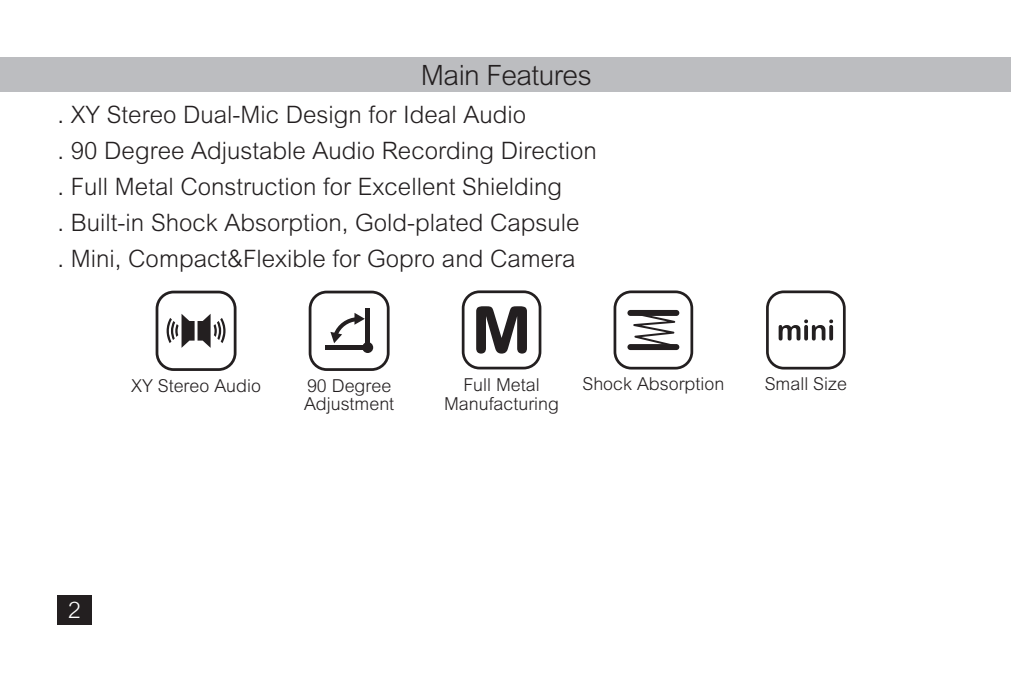
<style>
.page{position:relative;width:1011px;height:682px;background:#fff}
.page>*{position:absolute;margin:0;border:0;box-sizing:border-box;transform-origin:0 0}
.t1{font:300 28px "Arial MT Std";letter-spacing:-.02em;color:#231f20}
.t2{font:300 24px/36px "Arial MT Std";color:#231f20}
.t3{font:300 22.8px "Arial MT Std";color:#fff}
.t4{font:300 18px/18.8px "Arial MT Std";color:#231f20}
</style>
<div class="page">
<div style="left:0;top:57px;width:1010px;height:35px;background:#bcbdc0"></div>
<svg style="left:155px;top:290px;width:81px;height:81px"></svg>
<svg style="left:461px;top:290px;width:80px;height:79px"></svg>
<svg style="left:766px;top:290px;width:79px;height:79px"></svg>
<svg style="left:308px;top:290px;width:81px;height:81px"></svg>
<svg style="left:613px;top:290px;width:80px;height:79px"></svg>
<div style="left:57px;top:594px;width:35px;height:30px;background:#231f20"></div>
<p class="t1" style="left:421px;top:59px;width:172px">Main Features</p>
<p class="t2" style="left:58px;top:97px;width:540px">. XY Stereo Dual-Mic Design for Ideal Audio<br>. 90 Degree Adjustable Audio Recording Direction . Full Metal Construction for Excellent Shielding<br>. Built-in Shock Absorption, Gold-plated Capsule<br>. Mini, Compact&amp;Flexible for Gopro and Camera</p>
<p class="t4" style="left:131px;top:376px;width:131px">XY Stereo Audio</p>
<p class="t4" style="left:582px;top:374px;width:143px">Shock Absorption</p>
<p class="t4" style="left:764px;top:374px;width:84px">Small Size</p>
<p class="t4" style="left:304px;top:376px;width:92px">90 Degree<br>Adjustment</p>
<p class="t4" style="left:444px;top:376px;width:116px;text-align:center">Full Metal<br>Manufacturing</p>
<p class="t3" style="left:68px;top:597px;width:14px">2</p>
</div>
